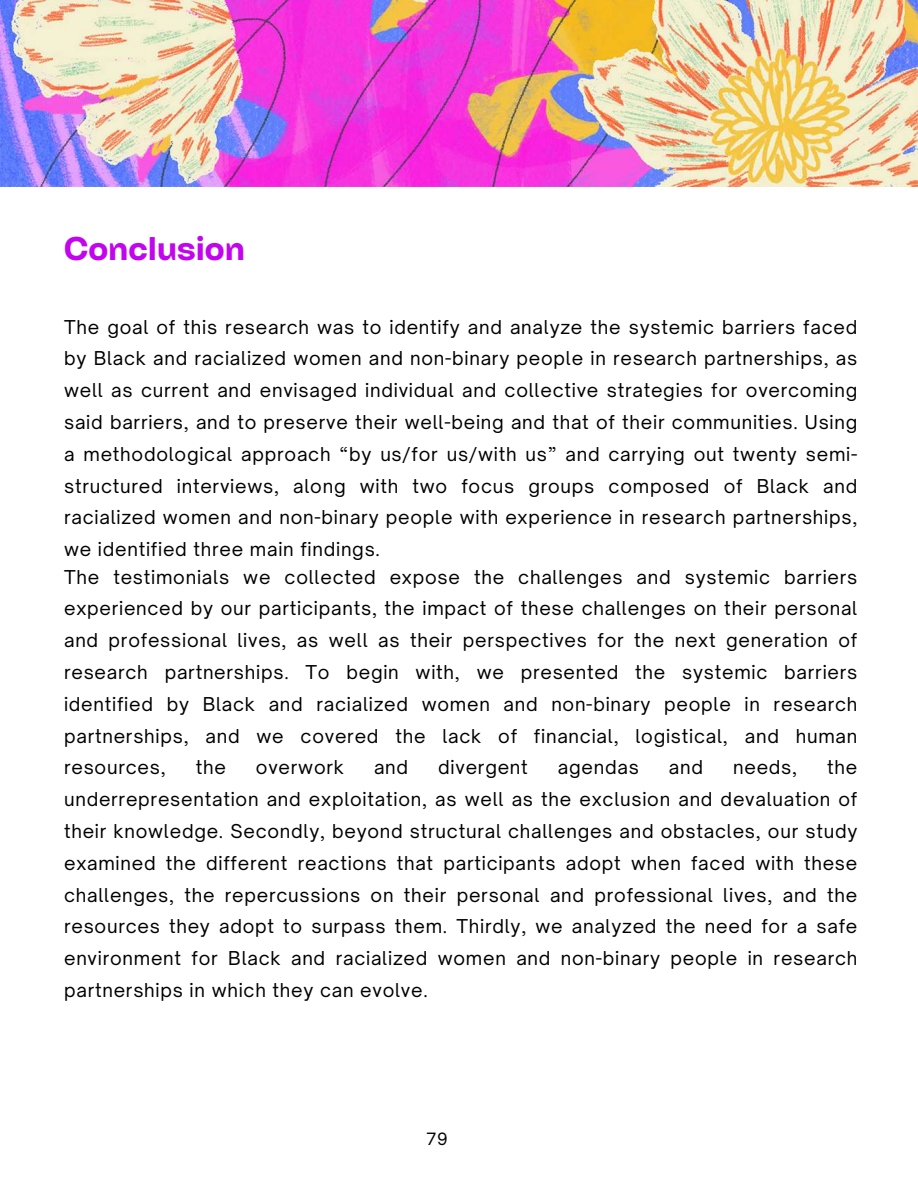
<style>
.page{position:relative;width:918px;height:1188px;background:#fff}
.page>*{position:absolute;margin:0;border:0;box-sizing:border-box;transform-origin:0 0}
.t1{font:31.35px "Cy Grotesk Key Demi";color:#c304ef}
.t2{font:18.3px/31.8px "Open Sauce One";letter-spacing:.04em;color:#000;text-align:justify}
.t3{font:16.2px "Open Sauce One";color:#000}
</style>
<div class="page">
<img style="left:0;top:0;width:918px;height:186px">
<h1 class="t1" style="left:64px;top:229px;width:182px">Conclusion</h1>
<p class="t2" style="left:64px;top:311px;width:795px">The goal of this research was to identify and analyze the systemic barriers faced by Black and racialized women and non-binary people in research partnerships, as well as current and envisaged individual and collective strategies for overcoming said barriers, and to preserve their well-being and that of their communities. Using a methodological approach “by us/for us/with us” and carrying out twenty semi&shy;structured interviews, along with two focus groups composed of Black and racialized women and non-binary people with experience in research partnerships, we identified three main findings.</p>
<p class="t2" style="left:64px;top:561px;width:795px">The testimonials we collected expose the challenges and systemic barriers experienced by our participants, the impact of these challenges on their personal and professional lives, as well as their perspectives for the next generation of research partnerships. To begin with, we presented the systemic barriers identified by Black and racialized women and non-binary people in research partnerships, and we covered the lack of financial, logistical, and human resources,</p>
<p class="t2" style="left:196px;top:751px;width:32px">the</p>
<p class="t2" style="left:256px;top:751px;width:89px">overwork</p>
<p class="t2" style="left:374px;top:751px;width:36px">and</p>
<p class="t2" style="left:438px;top:751px;width:91px">divergent</p>
<p class="t2" style="left:558px;top:751px;width:82px">agendas</p>
<p class="t2" style="left:669px;top:751px;width:36px">and</p>
<p class="t2" style="left:733px;top:751px;width:65px">needs,</p>
<p class="t2" style="left:64px;top:751px;width:795px;text-indent:763px">the underrepresentation and exploitation, as well as the exclusion and devaluation of their knowledge. Secondly, beyond structural challenges and obstacles, our study examined the different reactions that participants adopt when faced with these challenges, the repercussions on their personal and professional lives, and the resources they adopt to surpass them. Thirdly, we analyzed the need for a safe environment for Black and racialized women and non-binary people in research partnerships in which they can evolve.</p>
<p class="t3" style="left:427px;top:1129px;width:23px">79</p>
</div>
